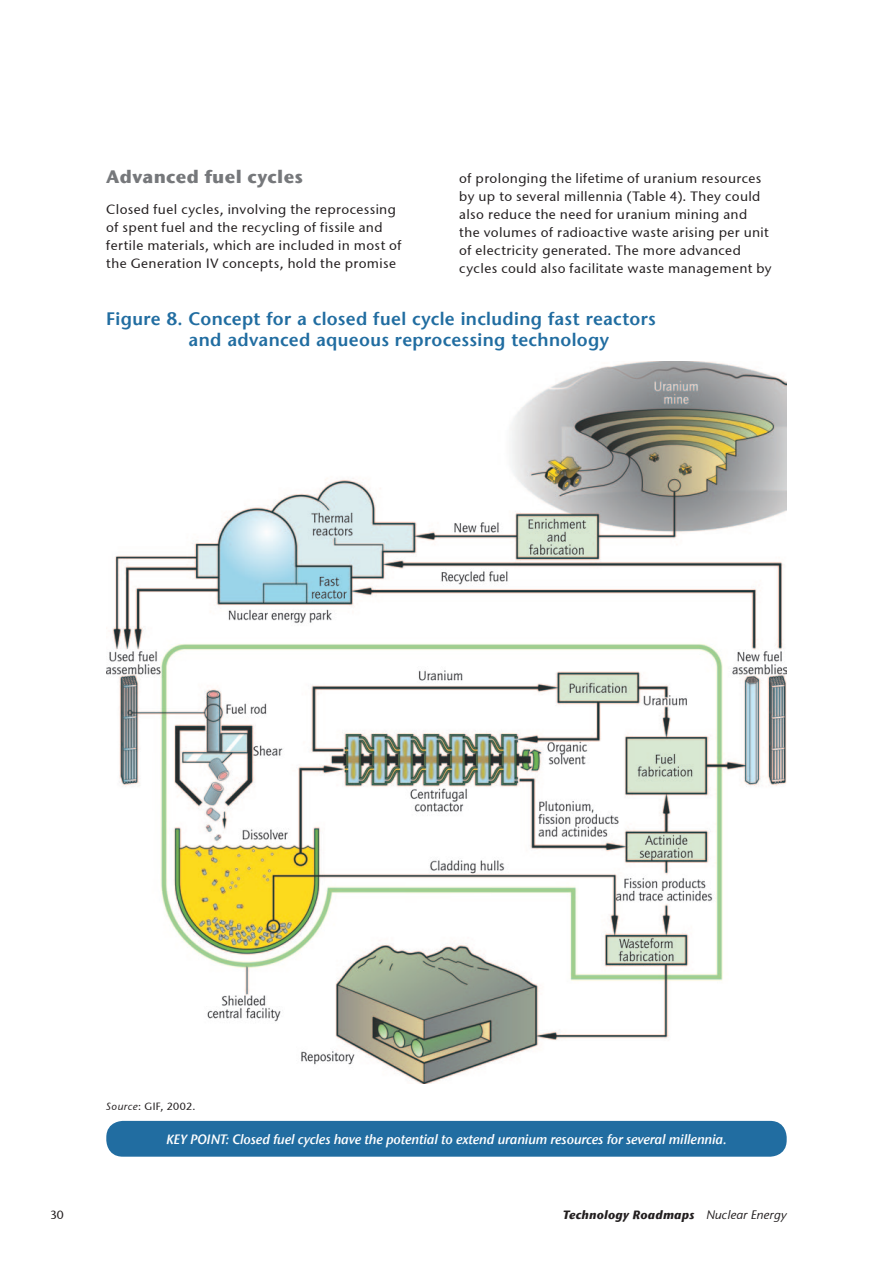
<style>
.page{position:relative;width:893px;height:1263px;background:#fff}
.page>*{position:absolute;margin:0;border:0;box-sizing:border-box;transform-origin:0 0}
.t1{font:600 18px/21px "Stone Sans LT";letter-spacing:.02em;color:#216da1}
.t2{font:700 18px "Stone Sans ITC";letter-spacing:.02em;color:#76787b}
.t3{font:13.5px/18px "Stone Sans ITCTT Medium";letter-spacing:.03em;color:#231f20}
.t4{font:italic 13.5px "Stone Sans ITC Semi";letter-spacing:-.01em;color:#fff}
.t5{font:italic 700 12px "Stone Sans ITC";letter-spacing:.015em;color:#231f20}
.t6{font:12px "Stone Sans ITCTT Medium";color:#231f20}
.t7{font:10.5px "Stone Sans ITCTT Medium";letter-spacing:.045em;color:#231f20}
.s1{font-style:italic}
.s2{font-family:"Stone Sans";font-weight:400}
</style>
<div class="page">
<img style="left:106px;top:361px;width:681px;height:723px">
<div style="left:106px;top:1121px;width:681px;height:36px;background:#216da1;border-radius:16px"></div>
<h1 class="t2" style="left:106px;top:165px;width:198px">Advanced fuel cycles</h1>
<p class="t3" style="left:106px;top:200px;width:297px">Closed fuel cycles, involving the reprocessing of spent fuel and the recycling of fissile and fertile materials, which are included in most of the Generation IV concepts, hold the promise</p>
<p class="t3" style="left:459px;top:169px;width:314px">of prolonging the lifetime of uranium resources by up to several millennia (Table 4). They could also reduce the need for uranium mining and<br>the volumes of radioactive waste arising per unit of electricity generated. The more advanced cycles could also facilitate waste management by</p>
<h1 class="t1" style="left:189px;top:308px;width:469px;text-indent:-82px">Figure 8. Concept for a closed fuel cycle including fast reactors and advanced aqueous reprocessing technology</h1>
<p class="t7" style="left:106px;top:1100px;width:91px"><span class="s1">Source</span>: GIF, 2002.</p>
<p class="t4" style="left:166px;top:1131px;width:562px">Key point: Closed fuel cycles have the potential to extend uranium resources for several millennia.</p>
<p class="t6" style="left:50px;top:1208px;width:15px">30</p>
<p class="t5" style="left:563px;top:1207px;width:225px">Technology Roadmaps <span class="s2">Nuclear Energy</span></p>
</div>
